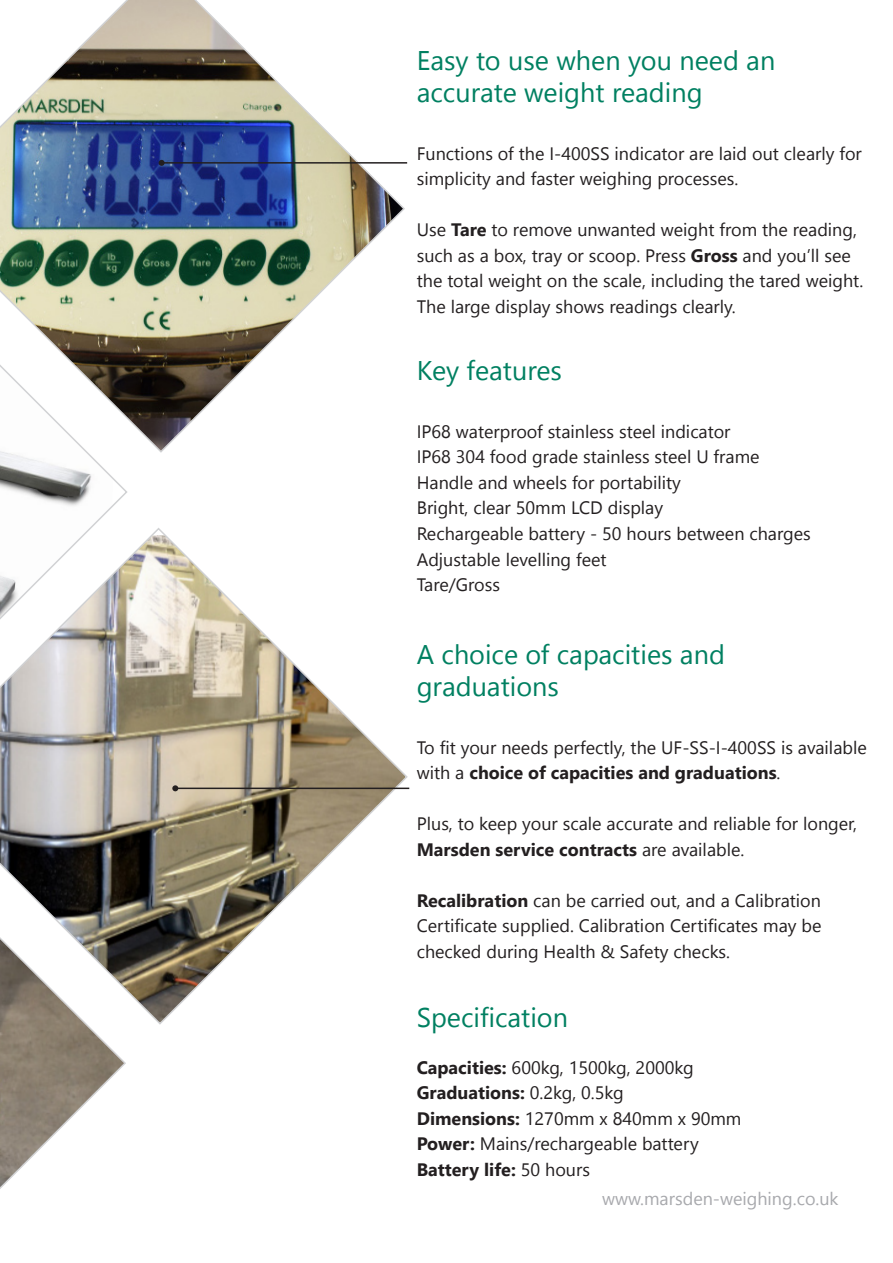
<style>
.page{position:relative;width:893px;height:1263px;background:#fff}
.page>*{position:absolute;margin:0;border:0;box-sizing:border-box;transform-origin:0 0}
.t1{font:27px/32.4px "Leelawadee UI";color:#008061}
.t2{font:18px/25.5px "Leelawadee UI";color:#231f20}
.t3{font:18px "Leelawadee UI";color:#a8a9ad}
.s1{font-weight:700}
</style>
<div class="page">
<svg style="left:0;top:1026px;width:126px;height:163px"></svg>
<svg style="left:0;top:454px;width:127px;height:72px"></svg>
<img style="left:0;top:0;width:405px;height:454px">
<hr style="left:162px;top:162px;width:245px;height:2px;background:#231f20">
<svg style="left:159px;top:160px;width:6px;height:6px"></svg>
<svg style="left:0;top:526px;width:409px;height:500px"></svg>
<hr style="left:175px;top:787px;width:234px;height:2px;background:#231f20">
<svg style="left:172px;top:785px;width:6px;height:6px"></svg>
<h1 class="t1" style="left:417px;top:42px;width:360px">Easy to use when you need an accurate weight reading</h1>
<p class="t2" style="left:417px;top:140px;width:447px">Functions of the I-400SS indicator are laid out clearly for simplicity and faster weighing processes.</p>
<p class="t2" style="left:417px;top:216px;width:448px">Use <span class="s1">Tare</span> to remove unwanted weight from the reading, such as a box, tray or scoop. Press <span class="s1">Gross</span> and you’ll see the total weight on the scale, including the tared weight.<br>The large display shows readings clearly.</p>
<h1 class="t1" style="left:417px;top:353px;width:147px">Key features</h1>
<p class="t2" style="left:417px;top:418px;width:396px">IP68 waterproof stainless steel indicator<br>IP68 304 food grade stainless steel U frame Handle and wheels for portability<br>Bright, clear 50mm LCD display<br>Rechargeable battery - 50 hours between charges Adjustable levelling feet<br>Tare/Gross</p>
<h1 class="t1" style="left:417px;top:636px;width:310px">A choice of capacities and graduations</h1>
<p class="t2" style="left:417px;top:734px;width:452px">To fit your needs perfectly, the UF-SS-I-400SS is available with a <span class="s1">choice of capacities and graduations</span>.</p>
<p class="t2" style="left:417px;top:810px;width:442px">Plus, to keep your scale accurate and reliable for longer,<br><span class="s1">Marsden service contracts</span> are available.</p>
<p class="t2" style="left:417px;top:887px;width:406px;text-align:justify"><span class="s1">Recalibration</span> can be carried out, and a Calibration Certificate supplied. Calibration Certificates may be checked during Health &amp; Safety checks.</p>
<h1 class="t1" style="left:417px;top:999px;width:153px">Specification</h1>
<p class="t2" style="left:417px;top:1053px;width:326px"><span class="s1">Capacities:</span> 600kg, 1500kg, 2000kg<br><span class="s1">Graduations:</span> 0.2kg, 0.5kg<br><span class="s1">Dimensions:</span> 1270mm x 840mm x 90mm<br><span class="s1">Power:</span> Mains/rechargeable battery<br><span class="s1">Battery life:</span> 50 hours</p>
<p class="t3" style="left:602px;top:1186px;width:238px">www.marsden-weighing.co.uk</p>
</div>
